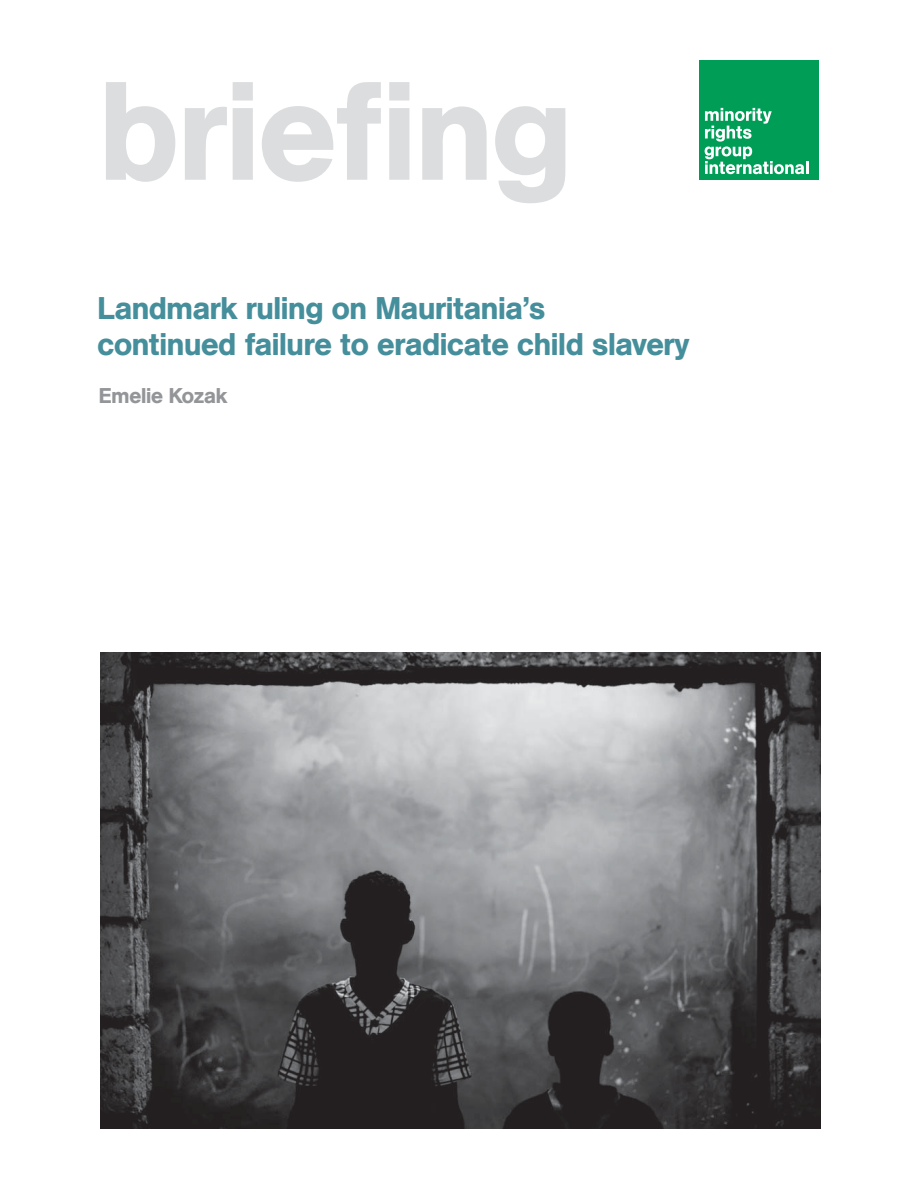
<style>
.page{position:relative;width:918px;height:1188px;background:#fff}
.page>*{position:absolute;margin:0;border:0;box-sizing:border-box;transform-origin:0 0}
.t1{font:500 138.3px "AG Book BQ";letter-spacing:-.01em;color:#dcddde}
.t2{font:500 31.05px/35.2px "AG Book BQ";letter-spacing:-.01em;color:#458e9b}
.t3{font:500 21.15px "AG Book BQ";letter-spacing:-.01em;color:#939598}
</style>
<div class="page">
<div style="left:699px;top:60px;width:120px;height:120px;background:#009d56"></div>
<svg style="left:705px;top:108px;width:103px;height:66px"></svg>
<img style="left:100px;top:652px;width:720px;height:476px">
<h1 class="t1" style="left:99px;top:85px;width:474px">briefing</h1>
<p class="t2" style="left:98px;top:294px;width:594px">Landmark ruling on Mauritania’s continued failure to eradicate child slavery</p>
<p class="t3" style="left:99px;top:389px;width:130px">Emelie Kozak</p>
</div>
